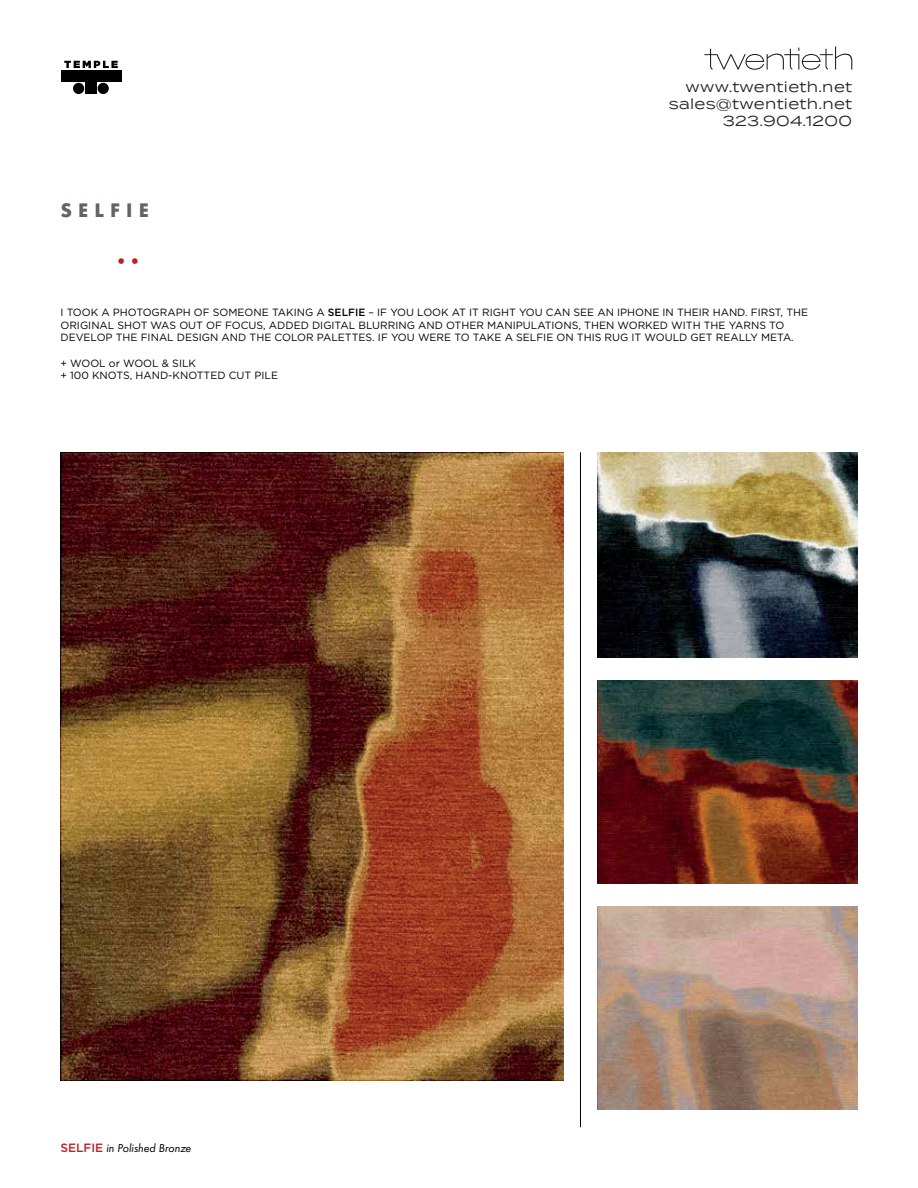
<style>
.page{position:relative;width:918px;height:1188px;background:#fff}
.page>*{position:absolute;margin:0;border:0;box-sizing:border-box;transform-origin:0 0}
.t1{font:700 18px "Futura";color:#5f6466}
.t2{font:700 18px "Futura";color:#bf2026}
.t3{font:14.4px/17.4px "Termina";letter-spacing:.02em;color:#231f20;text-align:right}
.t4{font:italic 12px "Futura PT";color:#000}
.t5{font:10.5px/12.6px "Gotham";color:#000}
.s1{font-weight:500}
.s2{font-family:"Gotham";font-weight:500;font-style:normal;color:#bf2026}
</style>
<div class="page">
<div style="left:61px;top:71px;width:60px;height:11px;background:#000"></div>
<div style="left:85px;top:73px;width:11px;height:21px;background:#000"></div>
<div style="left:73px;top:83px;width:11px;height:11px;background:#000;border-radius:50%"></div>
<div style="left:98px;top:83px;width:11px;height:11px;background:#000;border-radius:50%"></div>
<svg style="left:64px;top:61px;width:54px;height:7px"></svg>
<hr style="left:580px;top:452px;width:1px;height:675px;background:#000">
<img style="left:598px;top:907px;width:259px;height:203px">
<img style="left:60px;top:452px;width:503px;height:628px">
<img style="left:598px;top:452px;width:259px;height:205px">
<img style="left:598px;top:680px;width:259px;height:204px">
<svg style="left:704px;top:46px;width:148px;height:24px"></svg>
<h1 class="t1" style="left:60px;top:197px;width:90px">S E L F I E</h1>
<h1 class="t2" style="left:114px;top:248px;width:29px">••</h1>
<h2 class="t3" style="left:669px;top:77px;width:185px">www.twentieth.net sales@twentieth.net<br>323.904.1200</h2>
<p class="t5" style="left:60px;top:306px;width:749px">I TOOK A PHOTOGRAPH OF SOMEONE TAKING A <span class="s1">SELFIE</span> – IF YOU LOOK AT IT RIGHT YOU CAN SEE AN IPHONE IN THEIR HAND. FIRST, THE<br>ORIGINAL SHOT WAS OUT OF FOCUS, ADDED DIGITAL BLURRING AND OTHER MANIPULATIONS, THEN WORKED WITH THE YARNS TO<br>DEVELOP THE FINAL DESIGN AND THE COLOR PALETTES. IF YOU WERE TO TAKE A SELFIE ON THIS RUG IT WOULD GET REALLY META.</p>
<p class="t5" style="left:60px;top:356px;width:219px">+ WOOL or WOOL &amp; SILK<br>+ 100 KNOTS, HAND-KNOTTED CUT PILE</p>
<p class="t4" style="left:60px;top:1141px;width:132px"><span class="s2">SELFIE</span> in Polished Bronze</p>
</div>
